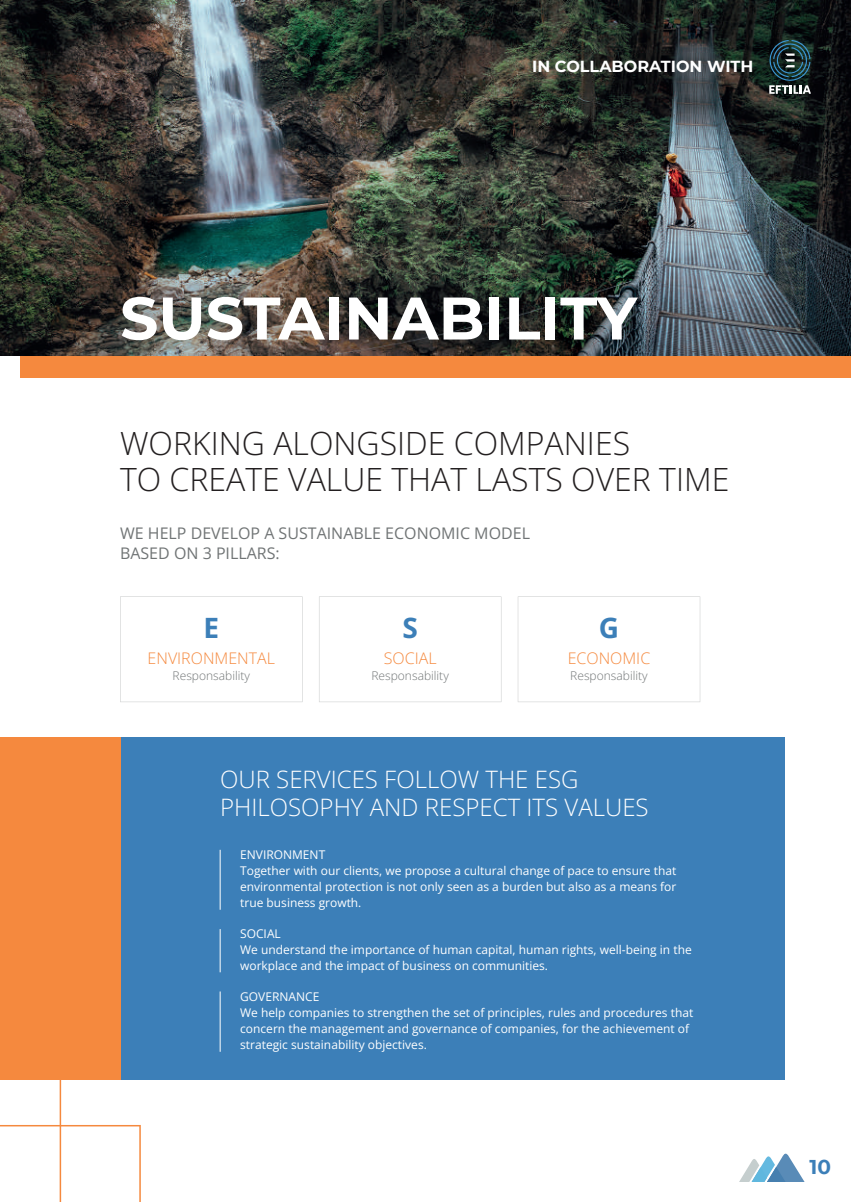
<style>
.page{position:relative;width:851px;height:1202px;background:#fff}
.page>*{position:absolute;margin:0;border:0;box-sizing:border-box;transform-origin:0 0}
.t1{font:700 60px "Montserrat";color:#fff}
.t2{font:300 32px/36px "Open Sans";color:#231f20}
.t3{font:700 28px "Open Sans";color:#3c7fb8}
.t4{font:300 24px/28px "Open Sans";color:#fff}
.t5{font:700 20px "Montserrat";color:#3c7fb8}
.t6{font:16px/20px "Open Sans";color:#707475}
.t7{font:300 16px "Open Sans";color:#f5893e}
.t8{font:700 16px "Montserrat";color:#fff}
.t9{font:12px/16px "Open Sans";color:#fff}
.t10{font:300 12px "Open Sans";color:#707475}
</style>
<div class="page">
<div style="left:20px;top:356px;width:830px;height:22px;background:#f5893e"></div>
<div style="left:0;top:737px;width:784px;height:342px;background:#3c7fb8"></div>
<div style="left:0;top:737px;width:120px;height:342px;background:#f5893e"></div>
<img style="left:0;top:0;width:850px;height:356px">
<svg style="left:0;top:1029px;width:141px;height:173px"></svg>
<svg style="left:120px;top:596px;width:182px;height:106px"></svg>
<svg style="left:319px;top:596px;width:182px;height:106px"></svg>
<svg style="left:517px;top:596px;width:183px;height:106px"></svg>
<svg style="left:768px;top:40px;width:42px;height:54px;background:#324a4f"></svg>
<svg style="left:739px;top:1153px;width:65px;height:29px"></svg>
<hr style="left:220px;top:850px;width:1px;height:60px;background:#fff">
<hr style="left:220px;top:929px;width:1px;height:43px;background:#fff">
<hr style="left:220px;top:991px;width:1px;height:61px;background:#fff">
<h3 class="t8" style="left:532px;top:54px;width:223px">IN COLLABORATION WITH</h3>
<h1 class="t1" style="left:120px;top:275px;width:518px">SUSTAINABILITY</h1>
<h2 class="t2" style="left:120px;top:425px;width:610px">WORKING ALONGSIDE COMPANIES<br>TO CREATE VALUE THAT LASTS OVER TIME</h2>
<h3 class="t6" style="left:120px;top:523px;width:411px">WE HELP DEVELOP A SUSTAINABLE ECONOMIC MODEL<br>BASED ON 3 PILLARS:</h3>
<h3 class="t3" style="left:203px;top:609px;width:17px">E</h3>
<h3 class="t3" style="left:402px;top:609px;width:17px">S</h3>
<h3 class="t3" style="left:598px;top:609px;width:22px">G</h3>
<h3 class="t7" style="left:148px;top:647px;width:129px">ENVIRONMENTAL</h3>
<p class="t10" style="left:173px;top:667px;width:79px">Responsability</p>
<h3 class="t7" style="left:384px;top:647px;width:54px">SOCIAL</h3>
<p class="t10" style="left:371px;top:667px;width:79px">Responsability</p>
<h3 class="t7" style="left:567px;top:647px;width:84px">ECONOMIC</h3>
<p class="t10" style="left:570px;top:667px;width:79px">Responsability</p>
<h3 class="t4" style="left:220px;top:764px;width:430px">OUR SERVICES FOLLOW THE ESG<br>PHILOSOPHY AND RESPECT ITS VALUES</h3>
<p class="t9" style="left:240px;top:846px;width:437px">ENVIRONMENT<br>Together with our clients, we propose a cultural change of pace to ensure that environmental protection is not only seen as a burden but also as a means for true business growth.</p>
<p class="t9" style="left:240px;top:925px;width:453px">SOCIAL<br>We understand the importance of human capital, human rights, well-being in the workplace and the impact of business on communities.</p>
<p class="t9" style="left:240px;top:988px;width:454px">GOVERNANCE<br>We help companies to strengthen the set of principles, rules and procedures that concern the management and governance of companies, for the achievement of strategic sustainability objectives.</p>
<h3 class="t5" style="left:809px;top:1152px;width:23px">10</h3>
</div>
